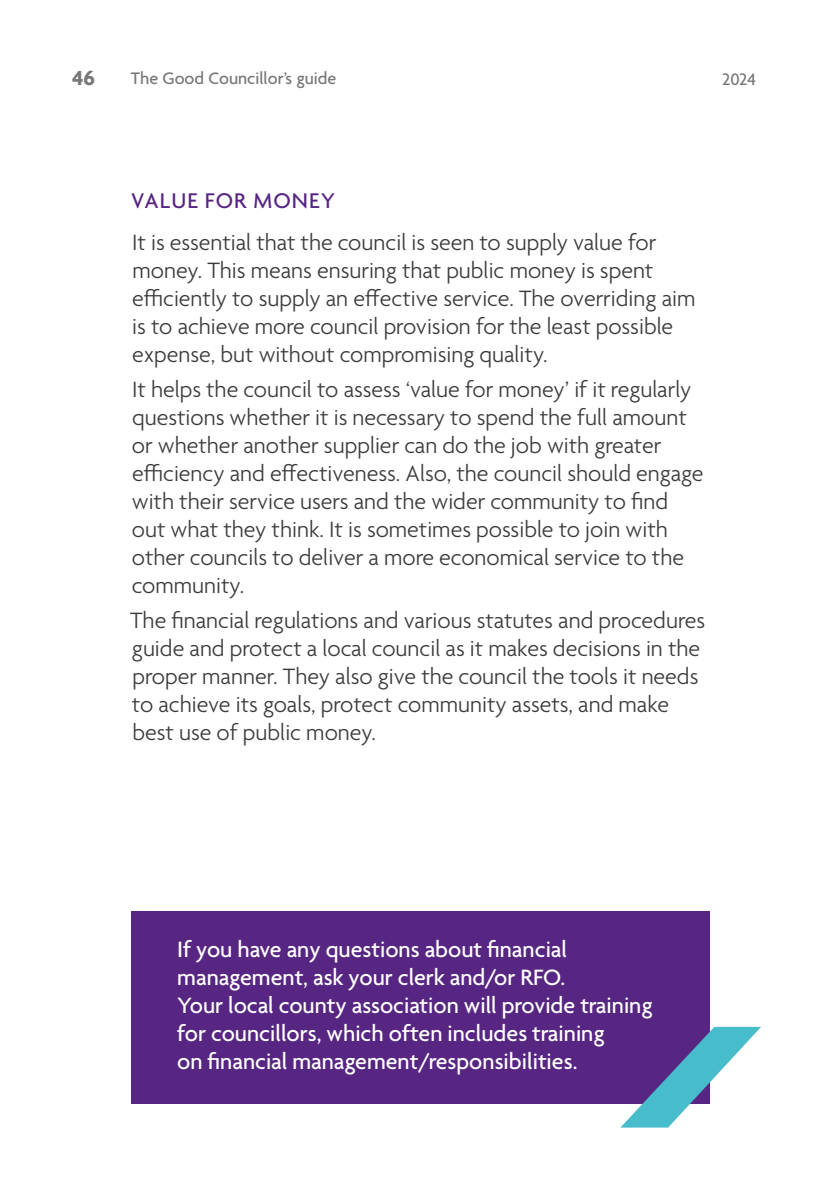
<style>
.page{position:relative;width:840px;height:1191px;background:#fff}
.page>*{position:absolute;margin:0;border:0;box-sizing:border-box;transform-origin:0 0}
.Body{font:300 24px/28px "Agenda";color:#3c3c3b}
.Boxout_body{font:500 24px/28px "Agenda";color:#fff}
.Xhead{font:500 23px "Agenda";letter-spacing:.05em;color:#572582}
.t1{font:700 22px "Agenda";color:#77777a}
.t2{font:500 18px "Agenda";color:#77777a}
</style>
<div class="page">
<div style="left:131px;top:911px;width:577px;height:193px;background:#572582"></div>
<svg style="left:621px;top:1026px;width:139px;height:101px"></svg>
<p class="t1" style="left:72px;top:66px;width:24px">46</p>
<p class="t2" style="left:131px;top:68px;width:207px">The Good Councillor’s guide</p>
<p class="t2" style="left:721px;top:69px;width:35px">2024</p>
<h3 class="Xhead" style="left:131px;top:188px;width:205px">VALUE FOR MONEY</h3>
<p class="Body" style="left:132px;top:230px;width:564px">It is essential that the council is seen to supply value for money. This means ensuring that public money is spent efficiently to supply an effective service. The overriding aim is to achieve more council provision for the least possible expense, but without compromising quality.</p>
<p class="Body" style="left:132px;top:377px;width:573px">It helps the council to assess ‘value for money’ if it regularly questions whether it is necessary to spend the full amount or whether another supplier can do the job with greater efficiency and effectiveness. Also, the council should engage with their service users and the wider community to find out what they think. It is sometimes possible to join with other councils to deliver a more economical service to the community.</p>
<p class="Body" style="left:130px;top:608px;width:576px">The financial regulations and various statutes and procedures guide and protect a local council as it makes decisions in the proper manner. They also give the council the tools it needs to achieve its goals, protect community assets, and make best use of public money.</p>
<p class="Boxout_body" style="left:177px;top:937px;width:476px">If you have any questions about financial management, ask your clerk and/or RFO.<br>Your local county association will provide training for councillors, which often includes training<br>on financial management/responsibilities.</p>
</div>
